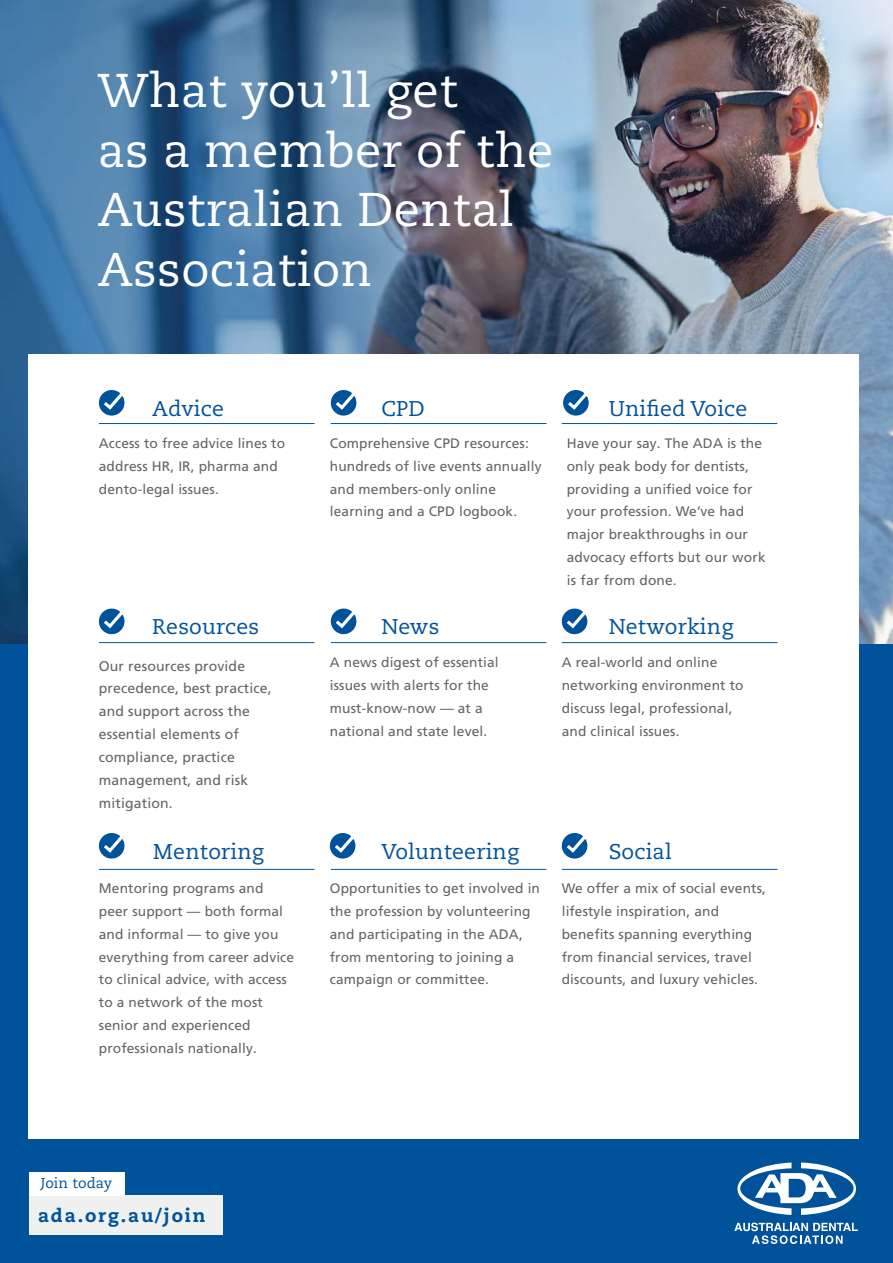
<style>
.page{position:relative;width:893px;height:1263px;background:#fff}
.page>*{position:absolute;margin:0;border:0;box-sizing:border-box;transform-origin:0 0}
.t1{font:47.25px/59.4px "Caecilia LT Std";letter-spacing:.01em;color:#fff}
.t2{font:21.3px "Caecilia LT Std";letter-spacing:.01em;color:#00539b}
.t3{font:800 18.6px "Caecilia LT Std";letter-spacing:.1em;color:#00539b}
.t4{font:14.25px "Caecilia LT Std";letter-spacing:.01em;color:#00539b}
.t5{font:14.1px/23px "Frutiger LT Pro";letter-spacing:.01em;color:#63656a}
.t6{font:13.65px/23px "Frutiger LT Pro";letter-spacing:.01em;color:#63656a}
</style>
<div class="page">
<div style="left:0;top:608px;width:893px;height:655px;background:#00539b"></div>
<img style="left:0;top:0;width:893px;height:643px">
<div style="left:28px;top:354px;width:830px;height:784px;background:#fff"></div>
<hr style="left:331px;top:423px;width:215px;height:1px;background:#00539b">
<hr style="left:331px;top:642px;width:215px;height:1px;background:#00539b">
<hr style="left:331px;top:869px;width:215px;height:1px;background:#00539b">
<hr style="left:562px;top:423px;width:215px;height:1px;background:#00539b">
<hr style="left:562px;top:642px;width:215px;height:1px;background:#00539b">
<hr style="left:562px;top:869px;width:215px;height:1px;background:#00539b">
<hr style="left:99px;top:423px;width:216px;height:1px;background:#00539b">
<hr style="left:99px;top:642px;width:216px;height:1px;background:#00539b">
<hr style="left:99px;top:869px;width:216px;height:1px;background:#00539b">
<div style="left:29px;top:1195px;width:194px;height:39px;background:#eff0f0"></div>
<div style="left:29px;top:1172px;width:96px;height:23px;background:#fff"></div>
<svg style="left:99px;top:390px;width:25px;height:26px"></svg>
<svg style="left:99px;top:608px;width:25px;height:26px"></svg>
<svg style="left:99px;top:833px;width:25px;height:25px"></svg>
<svg style="left:331px;top:390px;width:25px;height:26px"></svg>
<svg style="left:331px;top:608px;width:25px;height:26px"></svg>
<svg style="left:330px;top:833px;width:25px;height:25px"></svg>
<svg style="left:563px;top:390px;width:26px;height:26px"></svg>
<svg style="left:562px;top:608px;width:25px;height:26px"></svg>
<svg style="left:562px;top:833px;width:25px;height:25px"></svg>
<svg style="left:734px;top:899px;width:125px;height:345px"></svg>
<h1 class="t1" style="left:98px;top:62px;width:457px">What you’ll get<br>as a member of the<br>Australian Dental<br>Association</h1>
<h2 class="t2" style="left:152px;top:396px;width:73px">Advice</h2>
<p class="t6" style="left:99px;top:432px;width:188px">Access to free advice lines to address HR, IR, pharma and dento-legal issues.</p>
<h2 class="t2" style="left:152px;top:614px;width:108px">Resources</h2>
<p class="t5" style="left:99px;top:654px;width:174px">Our resources provide precedence, best practice, and support across the essential elements of compliance, practice management, and risk mitigation.</p>
<h2 class="t2" style="left:153px;top:839px;width:112px">Mentoring</h2>
<p class="t6" style="left:99px;top:877px;width:197px">Mentoring programs and peer support — both formal and informal — to give you everything from career advice to clinical advice, with access to a network of the most senior and experienced professionals nationally.</p>
<h2 class="t2" style="left:381px;top:396px;width:45px">CPD</h2>
<p class="t6" style="left:330px;top:432px;width:213px">Comprehensive CPD resources: hundreds of live events annually and members-only online learning and a CPD logbook.</p>
<h2 class="t2" style="left:381px;top:614px;width:60px">News</h2>
<p class="t6" style="left:330px;top:651px;width:170px">A news digest of essential issues with alerts for the must-know-now — at a national and state level.</p>
<h2 class="t2" style="left:609px;top:396px;width:140px">Unified Voice</h2>
<p class="t6" style="left:567px;top:432px;width:201px">Have your say. The ADA is the only peak body for dentists, providing a unified voice for your profession. We’ve had major breakthroughs in our advocacy efforts but our work is far from done.</p>
<h2 class="t2" style="left:609px;top:614px;width:126px">Networking</h2>
<p class="t6" style="left:562px;top:651px;width:183px">A real-world and online networking environment to discuss legal, professional, and clinical issues.</p>
<h2 class="t2" style="left:381px;top:839px;width:139px">Volunteering</h2>
<p class="t6" style="left:330px;top:877px;width:212px">Opportunities to get involved in the profession by volunteering and participating in the ADA, from mentoring to joining a campaign or committee.</p>
<h2 class="t2" style="left:609px;top:839px;width:65px">Social</h2>
<p class="t6" style="left:562px;top:877px;width:206px">We offer a mix of social events, lifestyle inspiration, and benefits spanning everything from financial services, travel discounts, and luxury vehicles.</p>
<p class="t4" style="left:41px;top:1175px;width:73px">Join today</p>
<h3 class="t3" style="left:38px;top:1204px;width:169px">ada.org.au/join</h3>
</div>
